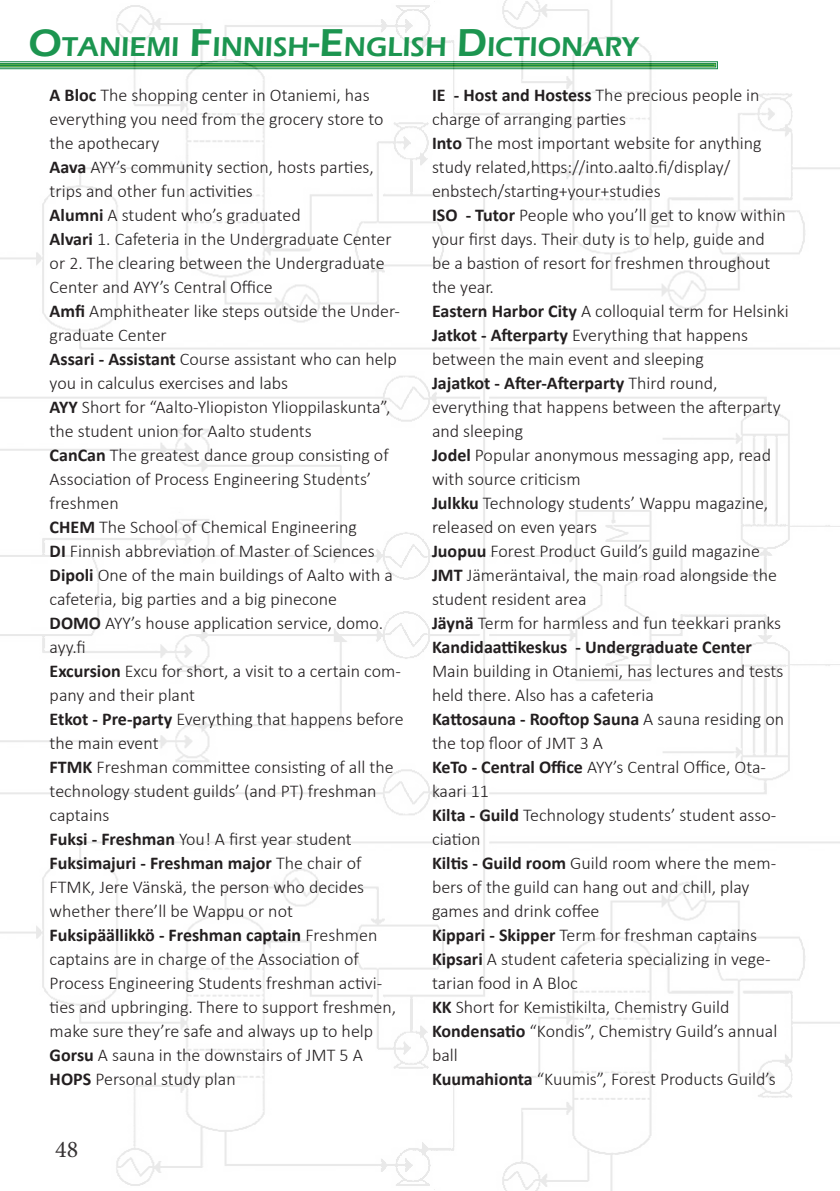
<style>
.page{position:relative;width:840px;height:1191px;background:#fff}
.page>*{position:absolute;margin:0;border:0;box-sizing:border-box;transform-origin:0 0}
.t1{font:600 28px "Eras ITC";color:#1c9550}
.t2{font:24px "Minion Pro";color:#231f20}
.t3{font:300 18px/24px "Calibri";color:#231f20}
.s1{font-size:40px}
.s2{font-weight:700}
</style>
<div class="page">
<img style="left:0;top:0;width:839px;height:1191px">
<p class="t1" style="left:28px;top:31px;width:611px"><span class="s1">O</span>TANIEMI <span class="s1">F</span>INNISH<span class="s1">-E</span>NGLISH <span class="s1">D</span>ICTIONARY</p>
<p class="t3" style="left:50px;top:82px;width:335px"><span class="s2">A Bloc</span> The shopping center in Otaniemi, has everything you need from the grocery store to the apothecary</p>
<p class="t3" style="left:50px;top:154px;width:326px"><span class="s2">Aava</span> AYY’s community section, hosts parties, trips and other fun activities</p>
<p class="t3" style="left:50px;top:202px;width:252px"><span class="s2">Alumni</span> A student who’s graduated</p>
<p class="t3" style="left:50px;top:226px;width:343px"><span class="s2">Alvari</span> 1. Cafeteria in the Undergraduate Center or 2. The clearing between the Undergraduate<br>Center and AYY’s Central Office</p>
<p class="t3" style="left:50px;top:298px;width:352px"><span class="s2">Amfi</span> Amphitheater like steps outside the Under&shy;graduate Center</p>
<p class="t3" style="left:50px;top:346px;width:348px"><span class="s2">Assari - Assistant</span> Course assistant who can help you in calculus exercises and labs</p>
<p class="t3" style="left:50px;top:394px;width:342px"><span class="s2">AYY</span> Short for “Aalto-Yliopiston Ylioppilaskunta”, the student union for Aalto students</p>
<p class="t3" style="left:50px;top:442px;width:340px"><span class="s2">CanCan</span> The greatest dance group consisting of<br>Association of Process Engineering Students’ freshmen</p>
<p class="t3" style="left:50px;top:514px;width:309px"><span class="s2">CHEM</span> The School of Chemical Engineering</p>
<p class="t3" style="left:50px;top:538px;width:326px"><span class="s2">DI</span> Finnish abbreviation of Master of Sciences</p>
<p class="t3" style="left:50px;top:562px;width:345px"><span class="s2">Dipoli</span> One of the main buildings of Aalto with a cafeteria, big parties and a big pinecone</p>
<p class="t3" style="left:50px;top:610px;width:335px"><span class="s2">DOMO</span> AYY’s house application service, domo. ayy.fi</p>
<p class="t3" style="left:50px;top:658px;width:352px"><span class="s2">Excursion</span> Excu for short, a visit to a certain com&shy;pany and their plant</p>
<p class="t3" style="left:50px;top:706px;width:355px"><span class="s2">Etkot - Pre-party</span> Everything that happens before the main event</p>
<p class="t3" style="left:50px;top:754px;width:345px"><span class="s2">FTMK</span> Freshman committee consisting of all the technology student guilds’ (and PT) freshman captains</p>
<p class="t3" style="left:50px;top:826px;width:303px"><span class="s2">Fuksi - Freshman</span> You! A first year student</p>
<p class="t3" style="left:50px;top:850px;width:316px"><span class="s2">Fuksimajuri - Freshman major</span> The chair of<br>FTMK, Jere Vänskä, the person who decides whether there’ll be Wappu or not</p>
<p class="t3" style="left:50px;top:922px;width:348px"><span class="s2">Fuksipäällikkö - Freshman captain</span> Freshmen captains are in charge of the Association of Process Engineering Students freshman activi&shy;ties and upbringing. There to support freshmen, make sure they’re safe and always up to help</p>
<p class="t3" style="left:50px;top:1042px;width:314px"><span class="s2">Gorsu</span> A sauna in the downstairs of JMT 5 A</p>
<p class="t3" style="left:50px;top:1066px;width:187px"><span class="s2">HOPS</span> Personal study plan</p>
<h2 class="t2" style="left:55px;top:1133px;width:25px">48</h2>
<p class="t3" style="left:432px;top:82px;width:329px"><span class="s2">IE - Host and Hostess</span> The precious people in charge of arranging parties</p>
<p class="t3" style="left:432px;top:130px;width:331px"><span class="s2">Into</span> The most important website for anything study related,https://into.aalto.fi/display/ enbstech/starting+your+studies</p>
<p class="t3" style="left:432px;top:202px;width:355px"><span class="s2">ISO - Tutor</span> People who you’ll get to know within your first days. Their duty is to help, guide and be a bastion of resort for freshmen throughout the year.</p>
<p class="t3" style="left:432px;top:298px;width:358px"><span class="s2">Eastern Harbor City</span> A colloquial term for Helsinki</p>
<p class="t3" style="left:432px;top:322px;width:317px"><span class="s2">Jatkot - Afterparty</span> Everything that happens between the main event and sleeping</p>
<p class="t3" style="left:432px;top:370px;width:350px"><span class="s2">Jajatkot - After-Afterparty</span> Third round, everything that happens between the afterparty and sleeping</p>
<p class="t3" style="left:432px;top:442px;width:340px"><span class="s2">Jodel</span> Popular anonymous messaging app, read with source criticism</p>
<p class="t3" style="left:432px;top:490px;width:337px"><span class="s2">Julkku</span> Technology students’ Wappu magazine, released on even years</p>
<p class="t3" style="left:432px;top:538px;width:329px"><span class="s2">Juopuu</span> Forest Product Guild’s guild magazine</p>
<p class="t3" style="left:432px;top:562px;width:346px"><span class="s2">JMT</span> Jä merä ntaival, the main road alongside the student resident area</p>
<p class="t3" style="left:432px;top:610px;width:350px"><span class="s2">Jäynä</span> Term for harmless and fun teekkari pranks</p>
<p class="t3" style="left:432px;top:634px;width:353px"><span class="s2">Kandidaattikeskus - Undergraduate Center<br></span>Main building in Otaniemi, has lectures and tests held there. Also has a cafeteria</p>
<p class="t3" style="left:432px;top:706px;width:353px"><span class="s2">Kattosauna - Rooftop Sauna</span> A sauna residing on the top floor of JMT 3 A</p>
<p class="t3" style="left:432px;top:754px;width:335px"><span class="s2">KeTo - Central Office</span> AYY’s Central Office, Ota&shy;kaari 11</p>
<p class="t3" style="left:432px;top:802px;width:345px"><span class="s2">Kilta - Guild</span> Technology students’ student asso&shy;ciation</p>
<p class="t3" style="left:432px;top:850px;width:345px"><span class="s2">Kiltis - Guild room</span> Guild room where the mem&shy;bers of the guild can hang out and chill, play games and drink coffee</p>
<p class="t3" style="left:432px;top:922px;width:326px"><span class="s2">Kippari - Skipper</span> Term for freshman captains</p>
<p class="t3" style="left:432px;top:946px;width:340px"><span class="s2">Kipsari</span> A student cafeteria specializing in vege&shy;tarian food in A Bloc</p>
<p class="t3" style="left:432px;top:994px;width:299px"><span class="s2">KK</span> Short for Kemistikilta, Chemistry Guild</p>
<p class="t3" style="left:432px;top:1018px;width:346px"><span class="s2">Kondensatio</span> “Kondis”, Chemistry Guild’s annual ball</p>
<p class="t3" style="left:432px;top:1066px;width:345px"><span class="s2">Kuumahionta</span> “Kuumis”, Forest Products Guild’s</p>
</div>
